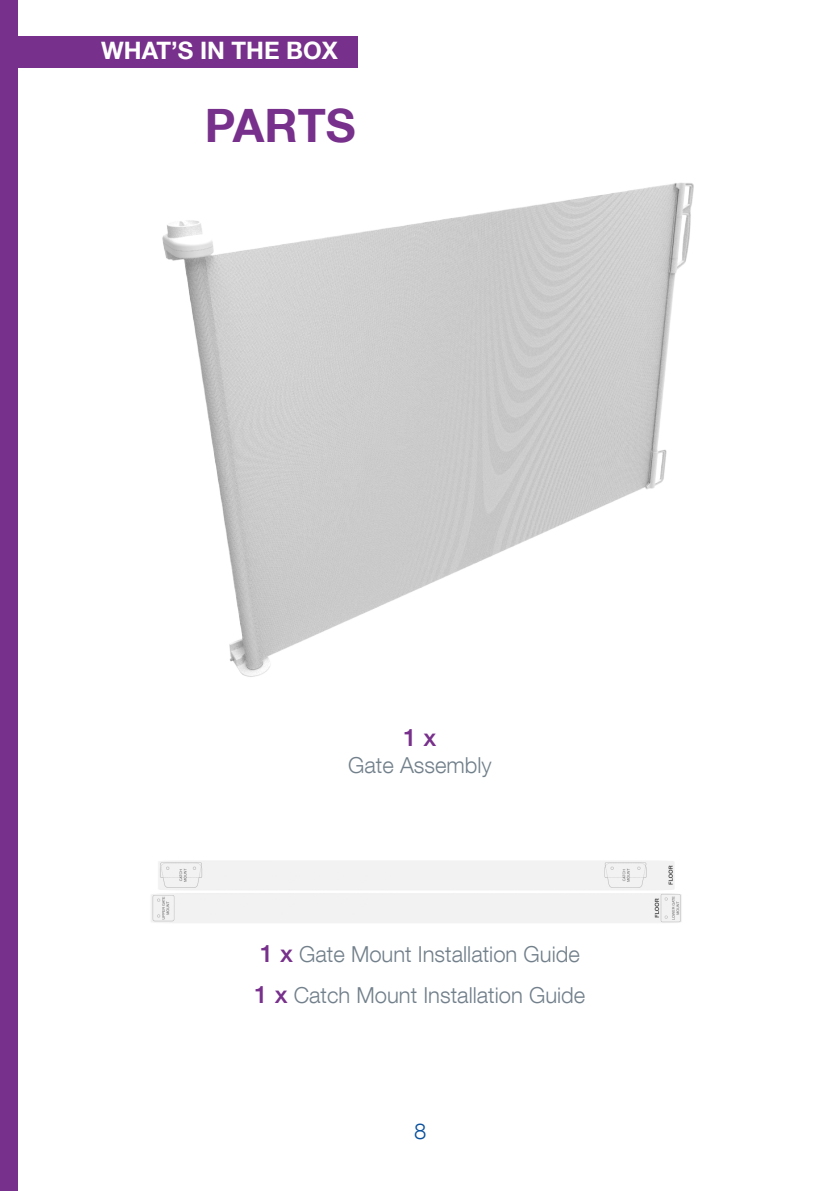
<style>
.page{position:relative;width:840px;height:1191px;background:#fff}
.page>*{position:absolute;margin:0;border:0;box-sizing:border-box;transform-origin:0 0}
.t1{font:700 46px "Helvetica Neue LT Com";color:#77308b}
.t2{font:700 24px "Helvetica Neue LT Com";color:#fff}
.t3{font:500 24px "Helvetica Neue LT Com";color:#77308b}
.t4{font:300 22px/40.6px "Helvetica Neue LT Com";color:#72808b}
.t5{font:300 22px "Helvetica Neue LT Com";color:#084f9c}
.s1{font-weight:500;font-size:24px;color:#77308b}
</style>
<div class="page">
<div style="left:0;top:0;width:17px;height:1191px;background:#77308b"></div>
<div style="left:17px;top:36px;width:340px;height:31px;background:#77308b"></div>
<img style="left:151px;top:861px;width:531px;height:62px">
<img style="left:162px;top:182px;width:532px;height:495px">
<p class="t2" style="left:101px;top:36px;width:238px">WHAT’S IN THE BOX</p>
<h1 class="t1" style="left:205px;top:96px;width:152px">PARTS</h1>
<p class="t3" style="left:403px;top:723px;width:34px">1 x</p>
<p class="t4" style="left:348px;top:744px;width:145px">Gate Assembly</p>
<p class="t4" style="left:254px;top:933px;width:332px"><span class="s1">1 x</span> Gate Mount Installation Guide<br><span class="s1">1 x</span> Catch Mount Installation Guide</p>
<p class="t5" style="left:414px;top:1117px;width:14px">8</p>
</div>
